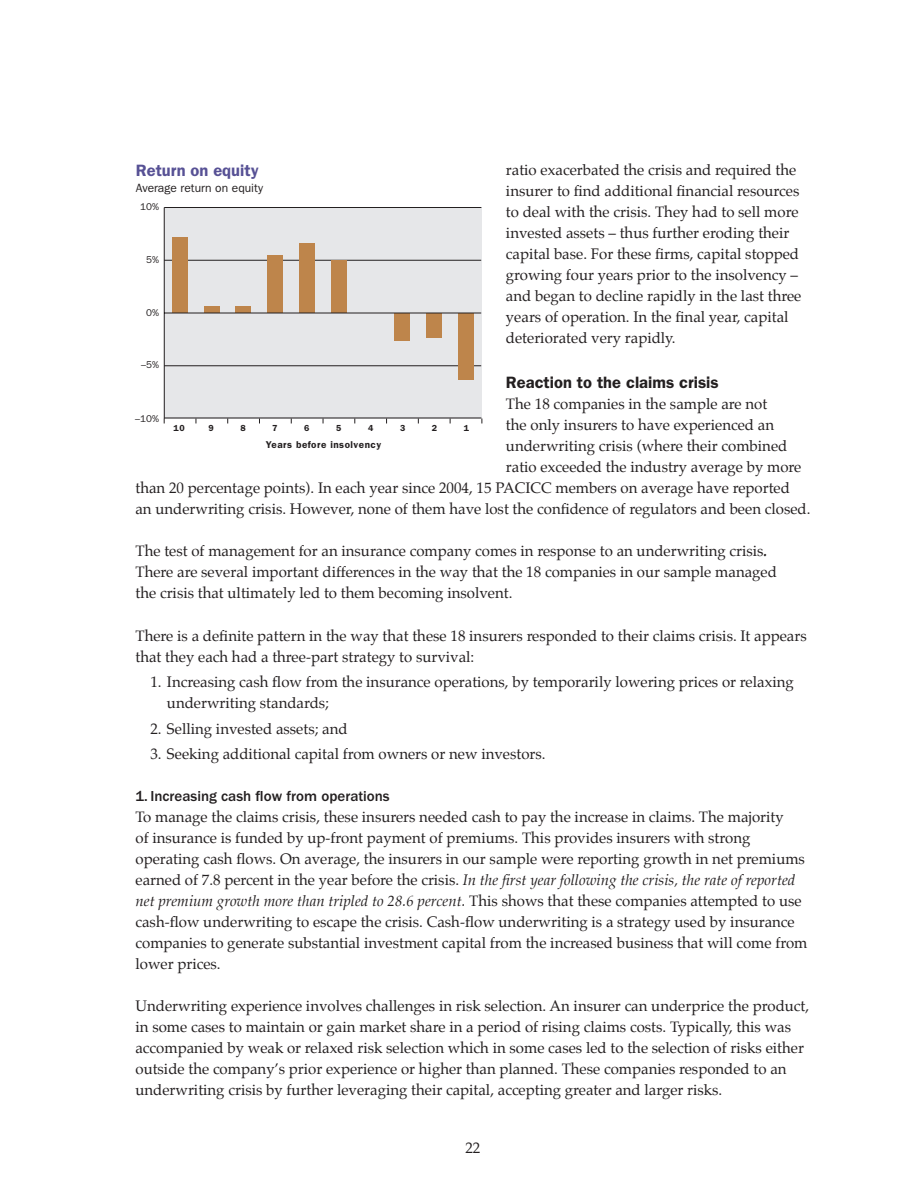
<style>
.page{position:relative;width:919px;height:1189px;background:#fff}
.page>*{position:absolute;margin:0;border:0;box-sizing:border-box;transform-origin:0 0}
.a_-_Heading_2{font:600 16.5px "ITC Franklin Gothic Std";color:#231f20}
.a_-_Heading_2-2{font:600 16.5px "ITC Franklin Gothic Std";color:#575195}
.a_-_Body_copy_paragr{font:15px/21px "Palatino";color:#231f20}
.t1{font:500 15px "ITC Franklin Gothic Std";color:#231f20}
.a_-_Heading_2-3{font:12px "ITC Franklin Gothic Std";color:#231f20}
.t2{font:600 9.9px "ITC Franklin Gothic Std";letter-spacing:.05em;color:#231f20}
.t3{font:9.9px "ITC Franklin Gothic Std";color:#231f20}
.t4{font:600 8.85px "ITC Franklin Gothic Std";color:#231f20}
.s1{font-weight:700;font-style:italic}
.s2{font-style:italic}
</style>
<div class="page">
<div style="left:164px;top:207px;width:317px;height:211px;background:#e6e7e9"></div>
<hr style="left:164px;top:207px;width:317px;height:1px;background:#231f20">
<hr style="left:164px;top:418px;width:317px;height:1px;background:#231f20">
<hr style="left:164px;top:260px;width:317px;height:1px;background:#231f20">
<hr style="left:164px;top:366px;width:317px;height:1px;background:#231f20">
<div style="left:172px;top:237px;width:15px;height:76px;background:#be854b"></div>
<div style="left:204px;top:307px;width:15px;height:6px;background:#be854b"></div>
<div style="left:236px;top:307px;width:15px;height:6px;background:#be854b"></div>
<div style="left:267px;top:255px;width:16px;height:58px;background:#be854b"></div>
<div style="left:299px;top:243px;width:16px;height:70px;background:#be854b"></div>
<div style="left:331px;top:260px;width:15px;height:53px;background:#be854b"></div>
<div style="left:395px;top:313px;width:15px;height:27px;background:#be854b"></div>
<div style="left:426px;top:313px;width:16px;height:25px;background:#be854b"></div>
<div style="left:458px;top:313px;width:16px;height:66px;background:#be854b"></div>
<hr style="left:164px;top:208px;width:1px;height:211px;background:#231f20">
<hr style="left:164px;top:313px;width:317px;height:1px;background:#231f20">
<p class="a_-_Body_copy_paragr" style="left:506px;top:159px;width:297px">ratio exacerbated the crisis and required the insurer to find additional financial resources to deal with the crisis. They had to sell more invested assets – thus further eroding their capital base. For these firms, capital stopped growing four years prior to the insolvency – and began to decline rapidly in the last three years of operation. In the final year, capital deteriorated very rapidly.</p>
<p class="a_-_Heading_2" style="left:506px;top:373px;width:214px">Reaction to the claims crisis</p>
<p class="a_-_Body_copy_paragr" style="left:506px;top:393px;width:263px">The 18 companies in the sample are not</p>
<p class="a_-_Body_copy_paragr" style="left:506px;top:414px;width:270px">the only insurers to have experienced an</p>
<p class="a_-_Body_copy_paragr" style="left:506px;top:435px;width:283px">underwriting crisis (where their combined</p>
<p class="a_-_Body_copy_paragr" style="left:506px;top:456px;width:297px">ratio exceeded the industry average by more</p>
<p class="a_-_Body_copy_paragr" style="left:135px;top:477px;width:656px">than 20 percentage points). In each year since 2004, 15 PACICC members on average have reported</p>
<p class="a_-_Body_copy_paragr" style="left:135px;top:498px;width:677px">an underwriting crisis. However, none of them have lost the confidence of regulators and been closed.</p>
<p class="a_-_Body_copy_paragr" style="left:135px;top:540px;width:643px">The test of management for an insurance company comes in response to an underwriting crisis<span class="s1">.<br></span>There are several important differences in the way that the 18 companies in our sample managed the crisis that ultimately led to them becoming insolvent.</p>
<p class="a_-_Body_copy_paragr" style="left:135px;top:625px;width:673px">There is a definite pattern in the way that these 18 insurers responded to their claims crisis. It appears that they each had a three-part strategy to survival:</p>
<p class="a_-_Body_copy_paragr" style="left:167px;top:672px;width:628px;text-indent:-16px">1. Increasing cash flow from the insurance operations, by temporarily lowering prices or relaxing underwriting standards;</p>
<p class="a_-_Body_copy_paragr" style="left:150px;top:718px;width:199px">2. Selling invested assets; and</p>
<p class="a_-_Body_copy_paragr" style="left:150px;top:744px;width:397px">3. Seeking additional capital from owners or new investors.</p>
<p class="t1" style="left:135px;top:788px;width:256px">1. Increasing cash flow from operations</p>
<p class="a_-_Body_copy_paragr" style="left:135px;top:807px;width:674px">To manage the claims crisis, these insurers needed cash to pay the increase in claims. The majority<br>of insurance is funded by up-front payment of premiums. This provides insurers with strong operating cash flows. On average, the insurers in our sample were reporting growth in net premiums earned of 7.8 percent in the year before the crisis. <span class="s2">In the first year following the crisis, the rate of reported net premium growth more than tripled to 28.6 percent.</span> This shows that these companies attempted to use cash-flow underwriting to escape the crisis. Cash-flow underwriting is a strategy used by insurance companies to generate substantial investment capital from the increased business that will come from lower prices.</p>
<p class="a_-_Body_copy_paragr" style="left:135px;top:996px;width:675px">Underwriting experience involves challenges in risk selection. An insurer can underprice the product, in some cases to maintain or gain market share in a period of rising claims costs. Typically, this was accompanied by weak or relaxed risk selection which in some cases led to the selection of risks either outside the company’s prior experience or higher than planned. These companies responded to an underwriting crisis by further leveraging their capital, accepting greater and larger risks.</p>
<p class="a_-_Heading_2-2" style="left:136px;top:160px;width:124px">Return on equity</p>
<p class="a_-_Heading_2-3" style="left:136px;top:181px;width:129px">Average return on equity</p>
<p class="t3" style="left:140px;top:201px;width:20px">10%</p>
<p class="t3" style="left:146px;top:254px;width:14px">5%</p>
<p class="t3" style="left:146px;top:307px;width:14px">0%</p>
<p class="t3" style="left:141px;top:359px;width:19px">–5%</p>
<p class="t3" style="left:135px;top:413px;width:25px">–10%</p>
<p class="t4" style="left:174px;top:423px;width:13px">10</p>
<p class="t4" style="left:208px;top:423px;width:7px">9</p>
<p class="t4" style="left:240px;top:423px;width:7px">8</p>
<p class="t4" style="left:272px;top:423px;width:7px">7</p>
<p class="t4" style="left:304px;top:423px;width:7px">6</p>
<p class="t4" style="left:336px;top:423px;width:7px">5</p>
<p class="t4" style="left:368px;top:423px;width:7px">4</p>
<p class="t4" style="left:400px;top:423px;width:7px">3</p>
<p class="t4" style="left:432px;top:423px;width:7px">2</p>
<p class="t4" style="left:464px;top:423px;width:7px">1</p>
<p class="t2" style="left:266px;top:439px;width:117px">Years before insolvency</p>
<p class="a_-_Body_copy_paragr" style="left:465px;top:1138px;width:16px">22</p>
</div>
